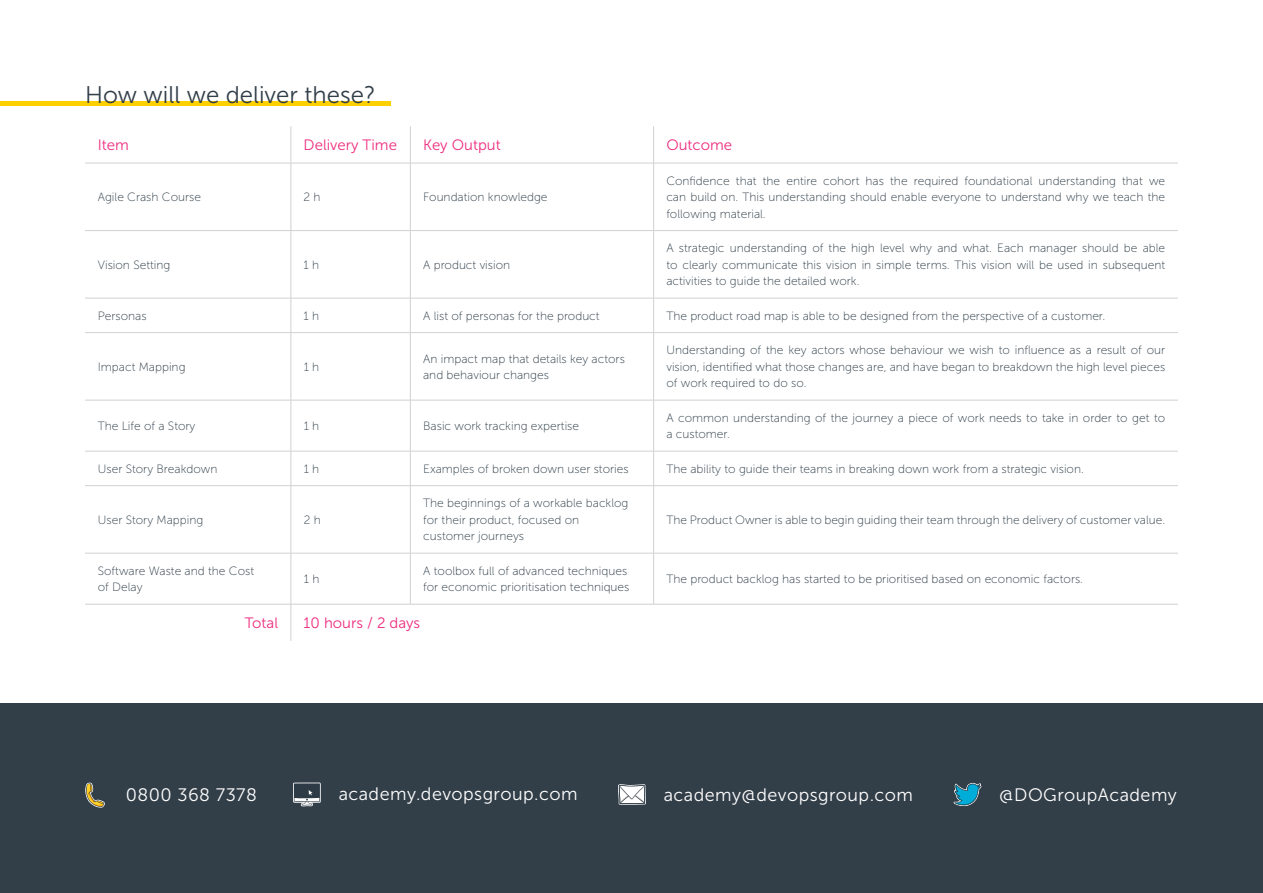
<style>
.page{position:relative;width:1263px;height:893px;background:#fff}
.page>*{position:absolute;margin:0;border:0;box-sizing:border-box;transform-origin:0 0}
.t1{font:24px "Museo Sans 300";color:#323e48}
.t2{font:18px "Museo Sans 300";letter-spacing:.025em;color:#fff}
.t3{font:15px "Museo Sans 300";color:#ee2d7f}
.t4{font:12px/16.5px "Museo Sans 100";color:#2c3b45}
</style>
<div class="page">
<div style="left:0;top:703px;width:1263px;height:190px;background:#323e48"></div>
<svg style="left:85px;top:783px;width:20px;height:25px"></svg>
<svg style="left:618px;top:784px;width:28px;height:21px"></svg>
<svg style="left:953px;top:783px;width:28px;height:23px"></svg>
<svg style="left:293px;top:782px;width:28px;height:24px"></svg>
<hr style="left:291px;top:126px;width:1px;height:37px;background:#d2d1cf">
<hr style="left:410px;top:126px;width:1px;height:37px;background:#d2d1cf">
<hr style="left:653px;top:126px;width:1px;height:37px;background:#d2d1cf">
<hr style="left:85px;top:163px;width:206px;height:1px;background:#d2d1cf">
<hr style="left:291px;top:163px;width:119px;height:1px;background:#d2d1cf">
<hr style="left:410px;top:163px;width:244px;height:1px;background:#d2d1cf">
<hr style="left:654px;top:163px;width:524px;height:1px;background:#d2d1cf">
<hr style="left:85px;top:485px;width:206px;height:1px;background:#d2d1cf">
<hr style="left:291px;top:485px;width:119px;height:1px;background:#d2d1cf">
<hr style="left:410px;top:485px;width:244px;height:1px;background:#d2d1cf">
<hr style="left:654px;top:485px;width:524px;height:1px;background:#d2d1cf">
<hr style="left:85px;top:553px;width:206px;height:1px;background:#d2d1cf">
<hr style="left:291px;top:553px;width:119px;height:1px;background:#d2d1cf">
<hr style="left:410px;top:553px;width:244px;height:1px;background:#d2d1cf">
<hr style="left:654px;top:553px;width:524px;height:1px;background:#d2d1cf">
<hr style="left:85px;top:604px;width:206px;height:1px;background:#d2d1cf">
<hr style="left:291px;top:604px;width:119px;height:1px;background:#d2d1cf">
<hr style="left:410px;top:604px;width:244px;height:1px;background:#d2d1cf">
<hr style="left:654px;top:604px;width:524px;height:1px;background:#d2d1cf">
<hr style="left:291px;top:163px;width:1px;height:67px;background:#d2d1cf">
<hr style="left:410px;top:163px;width:1px;height:67px;background:#d2d1cf">
<hr style="left:653px;top:163px;width:1px;height:67px;background:#d2d1cf">
<hr style="left:85px;top:230px;width:206px;height:1px;background:#d2d1cf">
<hr style="left:291px;top:230px;width:119px;height:1px;background:#d2d1cf">
<hr style="left:291px;top:231px;width:1px;height:67px;background:#d2d1cf">
<hr style="left:410px;top:230px;width:244px;height:1px;background:#d2d1cf">
<hr style="left:410px;top:231px;width:1px;height:67px;background:#d2d1cf">
<hr style="left:654px;top:230px;width:524px;height:1px;background:#d2d1cf">
<hr style="left:653px;top:231px;width:1px;height:67px;background:#d2d1cf">
<hr style="left:85px;top:298px;width:206px;height:1px;background:#d2d1cf">
<hr style="left:291px;top:298px;width:119px;height:1px;background:#d2d1cf">
<hr style="left:291px;top:298px;width:1px;height:34px;background:#d2d1cf">
<hr style="left:410px;top:298px;width:244px;height:1px;background:#d2d1cf">
<hr style="left:410px;top:298px;width:1px;height:34px;background:#d2d1cf">
<hr style="left:654px;top:298px;width:524px;height:1px;background:#d2d1cf">
<hr style="left:653px;top:298px;width:1px;height:34px;background:#d2d1cf">
<hr style="left:85px;top:332px;width:206px;height:1px;background:#d2d1cf">
<hr style="left:291px;top:332px;width:119px;height:1px;background:#d2d1cf">
<hr style="left:291px;top:333px;width:1px;height:67px;background:#d2d1cf">
<hr style="left:410px;top:332px;width:244px;height:1px;background:#d2d1cf">
<hr style="left:410px;top:333px;width:1px;height:67px;background:#d2d1cf">
<hr style="left:654px;top:332px;width:524px;height:1px;background:#d2d1cf">
<hr style="left:653px;top:333px;width:1px;height:67px;background:#d2d1cf">
<hr style="left:85px;top:400px;width:206px;height:1px;background:#d2d1cf">
<hr style="left:291px;top:400px;width:119px;height:1px;background:#d2d1cf">
<hr style="left:291px;top:400px;width:1px;height:51px;background:#d2d1cf">
<hr style="left:410px;top:400px;width:244px;height:1px;background:#d2d1cf">
<hr style="left:410px;top:400px;width:1px;height:51px;background:#d2d1cf">
<hr style="left:654px;top:400px;width:524px;height:1px;background:#d2d1cf">
<hr style="left:653px;top:400px;width:1px;height:51px;background:#d2d1cf">
<hr style="left:85px;top:451px;width:206px;height:1px;background:#d2d1cf">
<hr style="left:291px;top:451px;width:119px;height:1px;background:#d2d1cf">
<hr style="left:291px;top:451px;width:1px;height:34px;background:#d2d1cf">
<hr style="left:410px;top:451px;width:244px;height:1px;background:#d2d1cf">
<hr style="left:410px;top:451px;width:1px;height:34px;background:#d2d1cf">
<hr style="left:654px;top:451px;width:524px;height:1px;background:#d2d1cf">
<hr style="left:653px;top:451px;width:1px;height:34px;background:#d2d1cf">
<hr style="left:291px;top:486px;width:1px;height:67px;background:#d2d1cf">
<hr style="left:410px;top:486px;width:1px;height:67px;background:#d2d1cf">
<hr style="left:653px;top:486px;width:1px;height:67px;background:#d2d1cf">
<hr style="left:291px;top:553px;width:1px;height:51px;background:#d2d1cf">
<hr style="left:410px;top:553px;width:1px;height:51px;background:#d2d1cf">
<hr style="left:653px;top:553px;width:1px;height:51px;background:#d2d1cf">
<hr style="left:291px;top:604px;width:1px;height:37px;background:#d2d1cf">
<hr style="left:0;top:101px;width:391px;height:4px;background:#ffd000">
<h1 class="t1" style="left:85px;top:82px;width:292px">How will we deliver these?</h1>
<p class="t3" style="left:98px;top:137px;width:33px">Item</p>
<p class="t3" style="left:304px;top:137px;width:95px">Delivery Time</p>
<p class="t3" style="left:423px;top:137px;width:79px">Key Output</p>
<p class="t3" style="left:666px;top:137px;width:67px">Outcome</p>
<p class="t4" style="left:98px;top:189px;width:105px">Agile Crash Course</p>
<p class="t4" style="left:304px;top:189px;width:19px">2 h</p>
<p class="t4" style="left:423px;top:189px;width:126px">Foundation knowledge</p>
<p class="t4" style="left:666px;top:173px;width:500px;text-align:justify">Confidence that the entire cohort has the required foundational understanding that we can build on. This understanding should enable everyone to understand why we teach the following material.</p>
<p class="t4" style="left:98px;top:257px;width:74px">Vision Setting</p>
<p class="t4" style="left:304px;top:257px;width:17px">1 h</p>
<p class="t4" style="left:423px;top:257px;width:89px">A product vision</p>
<p class="t4" style="left:666px;top:240px;width:500px;text-align:justify">A strategic understanding of the high level why and what. Each manager should be able to clearly communicate this vision in simple terms. This vision will be used in subsequent activities to guide the detailed work.</p>
<p class="t4" style="left:98px;top:308px;width:50px">Personas</p>
<p class="t4" style="left:304px;top:308px;width:17px">1 h</p>
<p class="t4" style="left:423px;top:308px;width:178px">A list of personas for the product</p>
<p class="t4" style="left:666px;top:308px;width:441px">The product road map is able to be designed from the perspective of a customer.</p>
<p class="t4" style="left:98px;top:359px;width:89px">Impact Mapping</p>
<p class="t4" style="left:304px;top:359px;width:17px">1 h</p>
<p class="t4" style="left:423px;top:350px;width:203px">An impact map that details key actors and behaviour changes</p>
<p class="t4" style="left:666px;top:342px;width:500px;text-align:justify">Understanding of the key actors whose behaviour we wish to influence as a result of our vision, identified what those changes are, and have began to breakdown the high level pieces of work required to do so.</p>
<p class="t4" style="left:98px;top:418px;width:99px">The Life of a Story</p>
<p class="t4" style="left:304px;top:418px;width:17px">1 h</p>
<p class="t4" style="left:423px;top:418px;width:157px">Basic work tracking expertise</p>
<p class="t4" style="left:666px;top:410px;width:500px">A common understanding of the journey a piece of work needs to take in order to get to a customer.</p>
<p class="t4" style="left:98px;top:461px;width:121px">User Story Breakdown</p>
<p class="t4" style="left:304px;top:461px;width:17px">1 h</p>
<p class="t4" style="left:423px;top:461px;width:207px">Examples of broken down user stories</p>
<p class="t4" style="left:666px;top:461px;width:419px">The ability to guide their teams in breaking down work from a strategic vision.</p>
<p class="t4" style="left:98px;top:512px;width:107px">User Story Mapping</p>
<p class="t4" style="left:304px;top:512px;width:19px">2 h</p>
<p class="t4" style="left:423px;top:495px;width:207px">The beginnings of a workable backlog for their product, focused on customer journeys</p>
<p class="t4" style="left:666px;top:512px;width:500px">The Product Owner is able to begin guiding their team through the delivery of customer value.</p>
<p class="t4" style="left:98px;top:563px;width:158px">Software Waste and the Cost of Delay</p>
<p class="t4" style="left:304px;top:571px;width:17px">1 h</p>
<p class="t4" style="left:423px;top:563px;width:208px">A toolbox full of advanced techniques for economic prioritisation techniques</p>
<p class="t4" style="left:666px;top:571px;width:418px">The product backlog has started to be prioritised based on economic factors.</p>
<p class="t3" style="left:245px;top:615px;width:35px">Total</p>
<p class="t3" style="left:304px;top:615px;width:118px">10 hours / 2 days</p>
<h2 class="t2" style="left:126px;top:785px;width:133px">0800 368 7378</h2>
<h2 class="t2" style="left:339px;top:784px;width:240px">academy.devopsgroup.com</h2>
<h2 class="t2" style="left:664px;top:785px;width:251px">academy@devopsgroup.com</h2>
<h2 class="t2" style="left:999px;top:785px;width:179px">@DOGroupAcademy</h2>
</div>
